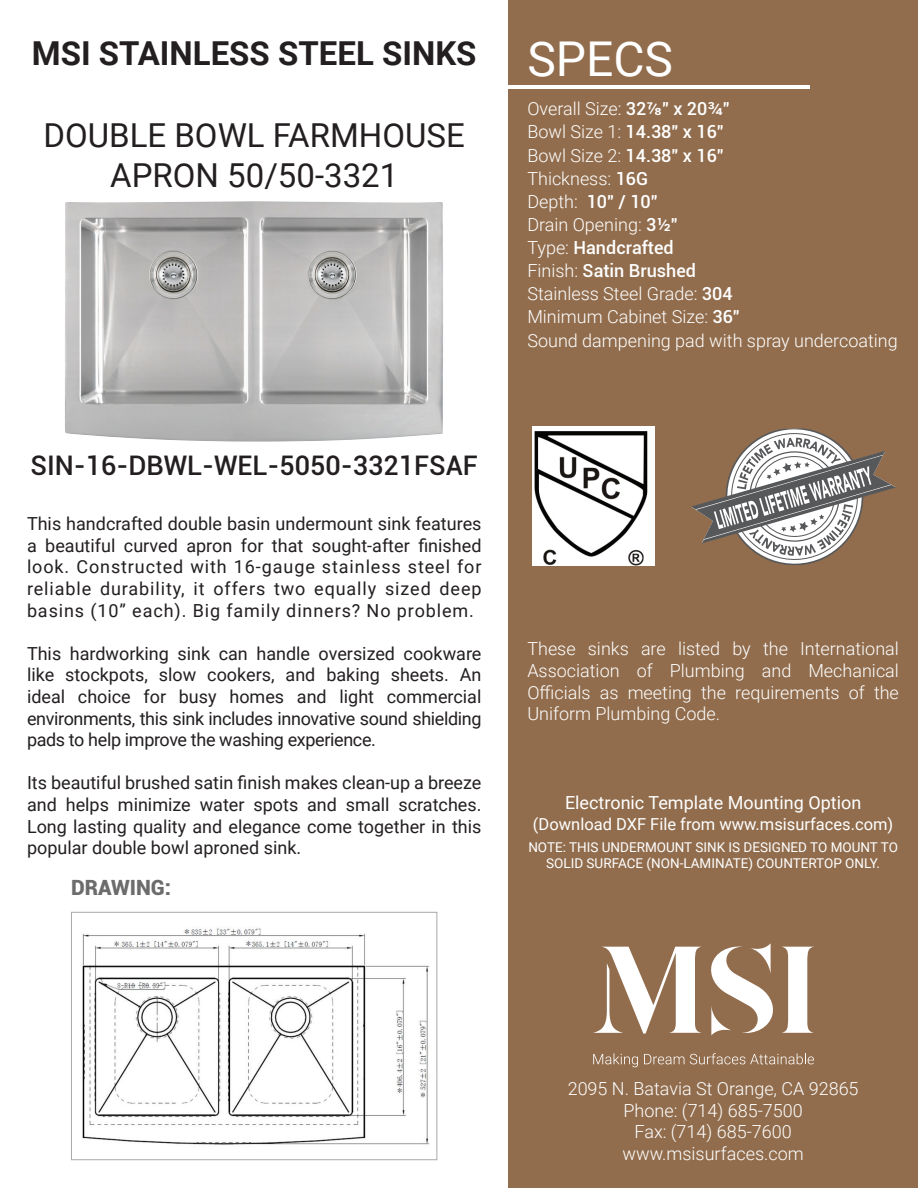
<style>
.page{position:relative;width:918px;height:1188px;background:#fff}
.page>*{position:absolute;margin:0;border:0;box-sizing:border-box;transform-origin:0 0}
.t1{font:48px "Roboto";color:#fff}
.t2{font:33px/39.6px "Roboto";color:#231f20;text-align:center}
.t3{font:700 33px "Roboto";color:#231f20}
.t4{font:500 27px "Roboto";color:#231f20}
.t5{font:900 21px "Roboto";color:#6c6c6c}
.t6{font:18px/21.6px "Roboto";color:#231f20;text-align:justify}
.t7{font:300 18px/23.1px "Roboto";color:#fff}
.t8{font:500 18px/23.1px "Roboto";color:#fff}
.t9{font:18px "Roboto";color:#fff}
.t10{font:16.5px "Roboto";color:#fff}
.t11{font:13.5px/16.2px "Roboto";color:#fff;text-align:center}
.s1{font-weight:500}
.s2{font-weight:300}
</style>
<div class="page">
<div style="left:508px;top:0;width:410px;height:1188px;background:#916d4d"></div>
<hr style="left:500px;top:86px;width:310px;height:3px;background:#fff">
<svg style="left:593px;top:1053px;width:45px;height:14px"></svg>
<svg style="left:644px;top:1054px;width:40px;height:10px"></svg>
<svg style="left:690px;top:1053px;width:124px;height:11px"></svg>
<svg style="left:593px;top:947px;width:108px;height:87px"></svg>
<svg style="left:782px;top:947px;width:32px;height:86px"></svg>
<svg style="left:711px;top:943px;width:62px;height:92px"></svg>
<img style="left:65px;top:201px;width:378px;height:241px">
<svg style="left:691px;top:428px;width:205px;height:137px"></svg>
<img style="left:533px;top:427px;width:121px;height:138px">
<img style="left:82px;top:928px;width:347px;height:217px">
<div style="left:71px;top:912px;width:366px;height:248px;border:1px solid #a8a9ad"></div>
<h2 class="t3" style="left:32px;top:30px;width:446px">MSI STAINLESS STEEL SINKS</h2>
<h2 class="t2" style="left:43px;top:115px;width:423px">DOUBLE BOWL FARMHOUSE<br>APRON 50/50-3321</h2>
<h3 class="t4" style="left:30px;top:446px;width:449px">SIN-16-DBWL-WEL-5050-3321FSAF</h3>
<p class="t6" style="left:27px;top:512px;width:456px">This handcrafted double basin undermount sink features a beautiful curved apron for that sought-after finished look. Constructed with 16-gauge stainless steel for reliable durability, it offers two equally sized deep basins (10” each). Big family dinners? No problem.</p>
<p class="t6" style="left:27px;top:642px;width:456px">This hardworking sink can handle oversized cookware like stockpots, slow cookers, and baking sheets. An ideal choice for busy homes and light commercial environments, this sink includes innovative sound shielding pads to help improve the washing experience.</p>
<p class="t6" style="left:27px;top:772px;width:456px">Its beautiful brushed satin finish makes clean-up a breeze and helps minimize water spots and small scratches.<br>Long lasting quality and elegance come together in this popular double bowl aproned sink.</p>
<p class="t5" style="left:71px;top:873px;width:102px">DRAWING:</p>
<h1 class="t1" style="left:527px;top:26px;width:147px">SPECS</h1>
<p class="t7" style="left:527px;top:97px;width:204px">Overall Size: <span class="s1">32⅞″ x 20¾″<br></span>Bowl Size 1: <span class="s1">14.38″ x 16″<br></span>Bowl Size 2: <span class="s1">14.38″ x 16″<br></span>Thickness: <span class="s1">16G<br></span>Depth: <span class="s1">10″ / 10″</span></p>
<p class="t8" style="left:527px;top:235px;width:170px"><span class="s2">Type:</span> Handcrafted<br><span class="s2">Finish:</span> Satin Brushed</p>
<p class="t7" style="left:527px;top:212px;width:152px">Drain Opening: <span class="s1">3½″</span></p>
<p class="t7" style="left:527px;top:282px;width:372px">Stainless Steel Grade: <span class="s1">304<br></span>Minimum Cabinet Size: <span class="s1">36"<br></span>Sound dampening pad with spray undercoating</p>
<p class="t7" style="left:527px;top:638px;width:373px;line-height:21.6px;text-align:justify">These sinks are listed by the International Association of Plumbing and Mechanical Officials as meeting the requirements of the Uniform Plumbing Code.</p>
<p class="t9" style="left:565px;top:790px;width:298px">Electronic Template Mounting Option</p>
<p class="t10" style="left:533px;top:813px;width:362px">(Download DXF File from www.msisurfaces.com)</p>
<p class="t11" style="left:528px;top:839px;width:371px">NOTE: THIS UNDERMOUNT SINK IS DESIGNED TO MOUNT TO<br>SOLID SURFACE (NON-LAMINATE) COUNTERTOP ONLY.</p>
<p class="t7" style="left:568px;top:1077px;width:292px;line-height:21.6px;text-align:center">2095 N. Batavia St Orange, CA 92865<br>Phone: (714) 685-7500<br>Fax: (714) 685-7600 www.msisurfaces.com</p>
</div>
